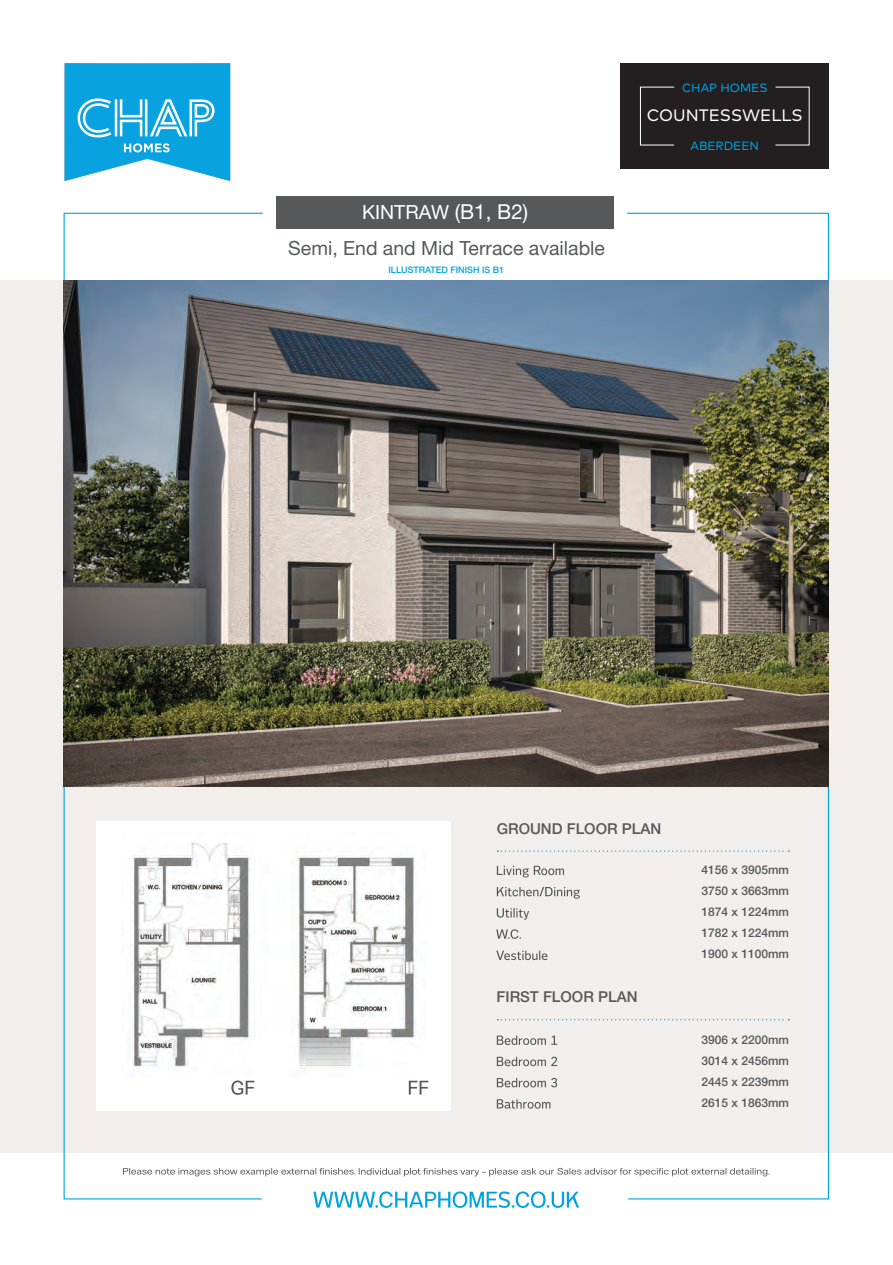
<style>
.page{position:relative;width:893px;height:1265px;background:#fff}
.page>*{position:absolute;margin:0;border:0;box-sizing:border-box;transform-origin:0 0}
.t1{font:19.5px "Helvetica Neue LT Std";color:#57585a}
.t2{font:19.5px "Helvetica Neue LT Std";color:#fff}
.t3{font:16.5px "Mark";color:#fff}
.t4{font:500 15px "Helvetica Neue LT Std";color:#57585a}
.t5{font:500 12px/21px "Helvetica Neue LT Std";color:#57585a;text-align:justify}
.t6{font:12px "Mark";color:#00a3df}
.t7{font:500 9px "Helvetica Neue LT Std";color:#00a3df}
.s1{font-size:20.7px}
</style>
<div class="page">
<div style="left:0;top:280px;width:893px;height:872px;background:#f1eeeb"></div>
<svg style="left:65px;top:63px;width:165px;height:118px"></svg>
<svg style="left:313px;top:1191px;width:266px;height:16px"></svg>
<svg style="left:265px;top:1167px;width:361px;height:9px"></svg>
<svg style="left:626px;top:212px;width:203px;height:987px"></svg>
<svg style="left:63px;top:212px;width:201px;height:987px"></svg>
<div style="left:621px;top:63px;width:208px;height:106px;background:#231f20"></div>
<div style="left:640px;top:87px;width:34px;height:58px;border:1px solid #fff"></div>
<img style="left:64px;top:280px;width:765px;height:506px">
<div style="left:97px;top:821px;width:354px;height:289px;background:#fff"></div>
<img style="left:129px;top:842px;width:288px;height:228px">
<svg style="left:231px;top:1080px;width:23px;height:14px"></svg>
<svg style="left:409px;top:1080px;width:19px;height:14px"></svg>
<svg style="left:497px;top:1099px;width:53px;height:9px"></svg>
<svg style="left:497px;top:1077px;width:60px;height:10px"></svg>
<svg style="left:497px;top:1056px;width:60px;height:9px"></svg>
<svg style="left:497px;top:1035px;width:60px;height:9px"></svg>
<svg style="left:496px;top:950px;width:51px;height:9px"></svg>
<svg style="left:496px;top:929px;width:25px;height:9px"></svg>
<svg style="left:497px;top:908px;width:32px;height:11px"></svg>
<svg style="left:497px;top:887px;width:83px;height:11px"></svg>
<svg style="left:497px;top:865px;width:67px;height:12px"></svg>
<svg style="left:497px;top:850px;width:292px;height:1px"></svg>
<svg style="left:497px;top:1018px;width:292px;height:2px"></svg>
<div style="left:276px;top:196px;width:338px;height:32px;background:#57585a"></div>
<p class="t6" style="left:682px;top:80px;width:87px">CHAP HOMES</p>
<h2 class="t3" style="left:647px;top:105px;width:157px">COUNTESSWELLS</h2>
<h1 class="t2" style="left:362px;top:200px;width:168px">KINTRAW <span class="s1">(B1, B2)</span></h1>
<h1 class="t1" style="left:288px;top:236px;width:318px">Semi, End and Mid Terrace available</h1>
<p class="t7" style="left:388px;top:264px;width:117px">ILLUSTRATED FINISH IS B1</p>
<p class="t6" style="left:690px;top:139px;width:70px">ABERDEEN</p>
<p class="t4" style="left:497px;top:819px;width:166px">GROUND FLOOR PLAN</p>
<p class="t4" style="left:497px;top:987px;width:142px">FIRST FLOOR PLAN</p>
<p class="t5" style="left:701px;top:859px;width:89px">4156 x 3905mm 3750 x 3663mm 1874 x 1224mm 1782 x 1224mm 1900 x 1100mm</p>
<p class="t5" style="left:701px;top:1029px;width:89px">3906 x 2200mm 3014 x 2456mm 2445 x 2239mm 2615 x 1863mm</p>
</div>
